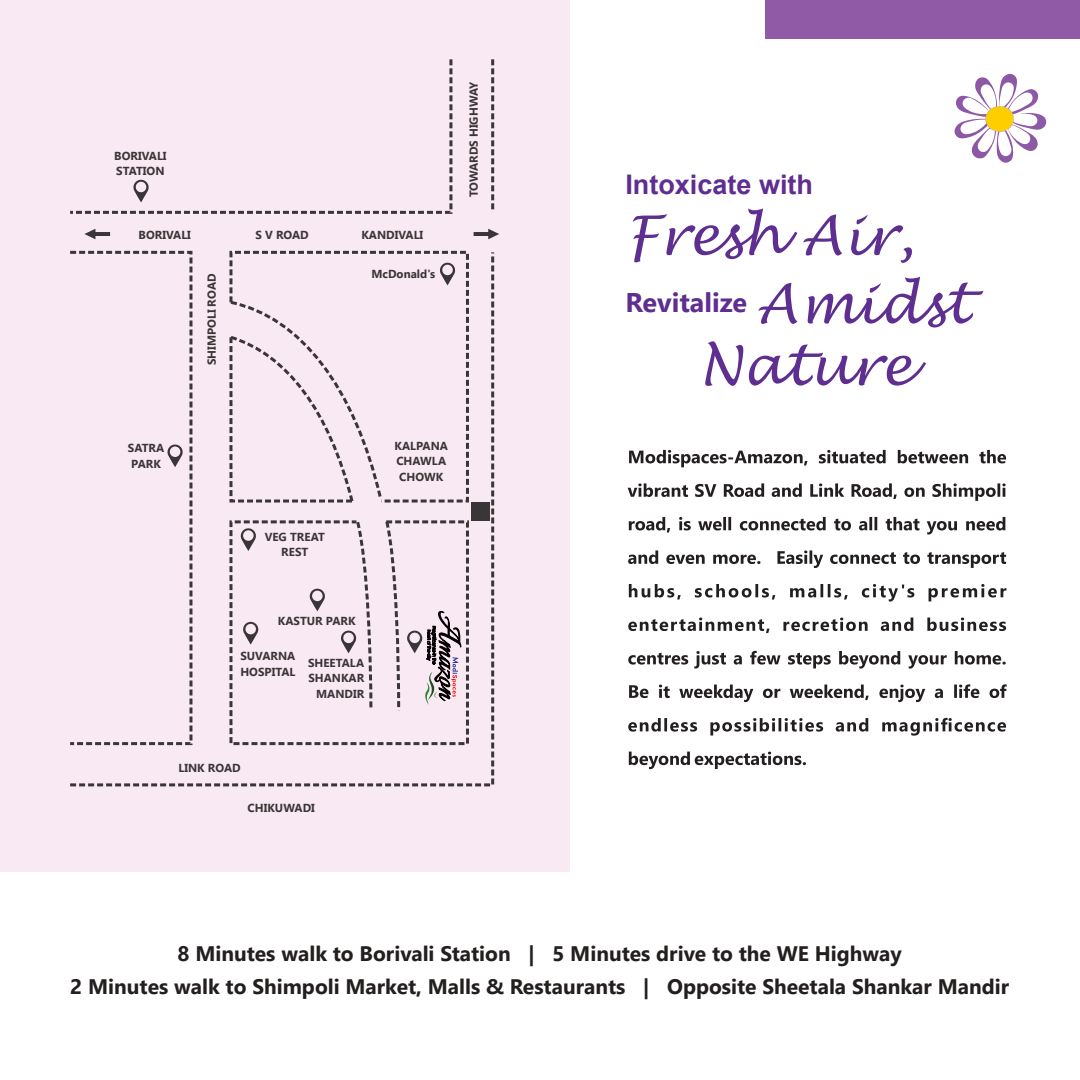
<style>
.page{position:relative;width:1080px;height:1080px;background:#fff}
.page>*{position:absolute;margin:0;border:0;box-sizing:border-box;transform-origin:0 0}
.t1{font:italic 54px "Lucida Handwriting";color:#5e2e91}
.t2{font:700 27px "Gadugi";color:#5e2e91}
.t3{font:700 27px "Arial";color:#5e2e91}
.t4{font:700 21px/33.5px "Gadugi";color:#241f1f;text-align:center}
.t5{font:700 11.55px/15.5px "Gadugi";color:#3a3536}
.s1{font-family:"Lucida Handwriting";font-weight:400;font-style:italic;font-size:54px}
</style>
<div class="page">
<div style="left:765px;top:0;width:315px;height:39px;background:#905aa6"></div>
<div style="left:0;top:0;width:569px;height:871px;background:#f9e9f2"></div>
<svg style="left:70px;top:59px;width:383px;height:155px"></svg>
<svg style="left:70px;top:250px;width:425px;height:537px"></svg>
<svg style="left:491px;top:59px;width:3px;height:151px"></svg>
<svg style="left:228px;top:250px;width:242px;height:254px"></svg>
<svg style="left:228px;top:519px;width:242px;height:228px"></svg>
<div style="left:471px;top:502px;width:19px;height:19px;background:#3a3536"></div>
<svg style="left:474px;top:229px;width:25px;height:10px"></svg>
<svg style="left:227px;top:299px;width:175px;height:414px"></svg>
<svg style="left:84px;top:229px;width:26px;height:10px"></svg>
<svg style="left:308px;top:589px;width:19px;height:22px"></svg>
<svg style="left:242px;top:622px;width:18px;height:23px"></svg>
<svg style="left:339px;top:631px;width:19px;height:22px"></svg>
<svg style="left:239px;top:528px;width:19px;height:23px"></svg>
<svg style="left:166px;top:445px;width:18px;height:22px"></svg>
<svg style="left:132px;top:180px;width:18px;height:22px"></svg>
<svg style="left:406px;top:611px;width:55px;height:94px"></svg>
<svg style="left:628px;top:450px;width:379px;height:252px"></svg>
<svg style="left:628px;top:718px;width:378px;height:51px"></svg>
<svg style="left:954px;top:73px;width:93px;height:90px"></svg>
<svg style="left:438px;top:263px;width:19px;height:22px"></svg>
<p class="t5" style="left:114px;top:148px;width:54px">BORIVALI<br>STATION</p>
<p class="t5" style="left:139px;top:227px;width:54px">BORIVALI</p>
<p class="t5" style="left:255px;top:227px;width:55px">S V ROAD</p>
<p class="t5" style="left:361px;top:227px;width:63px">KANDIVALI</p>
<p class="t5" style="left:204px;top:365px;width:93px;rotate:-90deg">SHIMPOLI ROAD</p>
<p class="t5" style="left:371px;top:266px;width:65px">McDonald's</p>
<p class="t5" style="left:466px;top:197px;width:117px;rotate:-90deg">TOWARDS HIGHWAY</p>
<p class="t5" style="left:128px;top:440px;width:38px">SATRA<br>PARK</p>
<p class="t5" style="left:265px;top:529px;width:62px;text-align:center">VEG TREAT<br>REST</p>
<p class="t5" style="left:278px;top:613px;width:79px">KASTUR PARK</p>
<p class="t5" style="left:308px;top:655px;width:58px;text-align:right">SHEETALA<br>SHANKAR<br>MANDIR</p>
<p class="t5" style="left:240px;top:648px;width:57px">SUVARNA<br>HOSPITAL</p>
<p class="t5" style="left:178px;top:760px;width:64px">LINK ROAD</p>
<p class="t5" style="left:248px;top:800px;width:69px">CHIKUWADI</p>
<p class="t5" style="left:395px;top:438px;width:55px">KALPANA<br>CHAWLA<br>CHOWK</p>
<h2 class="t3" style="left:625px;top:167px;width:189px">Intoxicate with</h2>
<h1 class="t1" style="left:625px;top:203px;width:290px">Fresh Air,</h1>
<h2 class="t2" style="left:625px;top:286px;width:345px">Revitalize <span class="s1">Amidst</span></h2>
<h1 class="t1" style="left:698px;top:333px;width:215px">Nature</h1>
<h3 class="t4" style="left:70px;top:936px;width:940px">8 Minutes walk to Borivali Station | 5 Minutes drive to the WE Highway<br>2 Minutes walk to Shimpoli Market, Malls &amp; Restaurants | Opposite Sheetala Shankar Mandir</h3>
</div>
